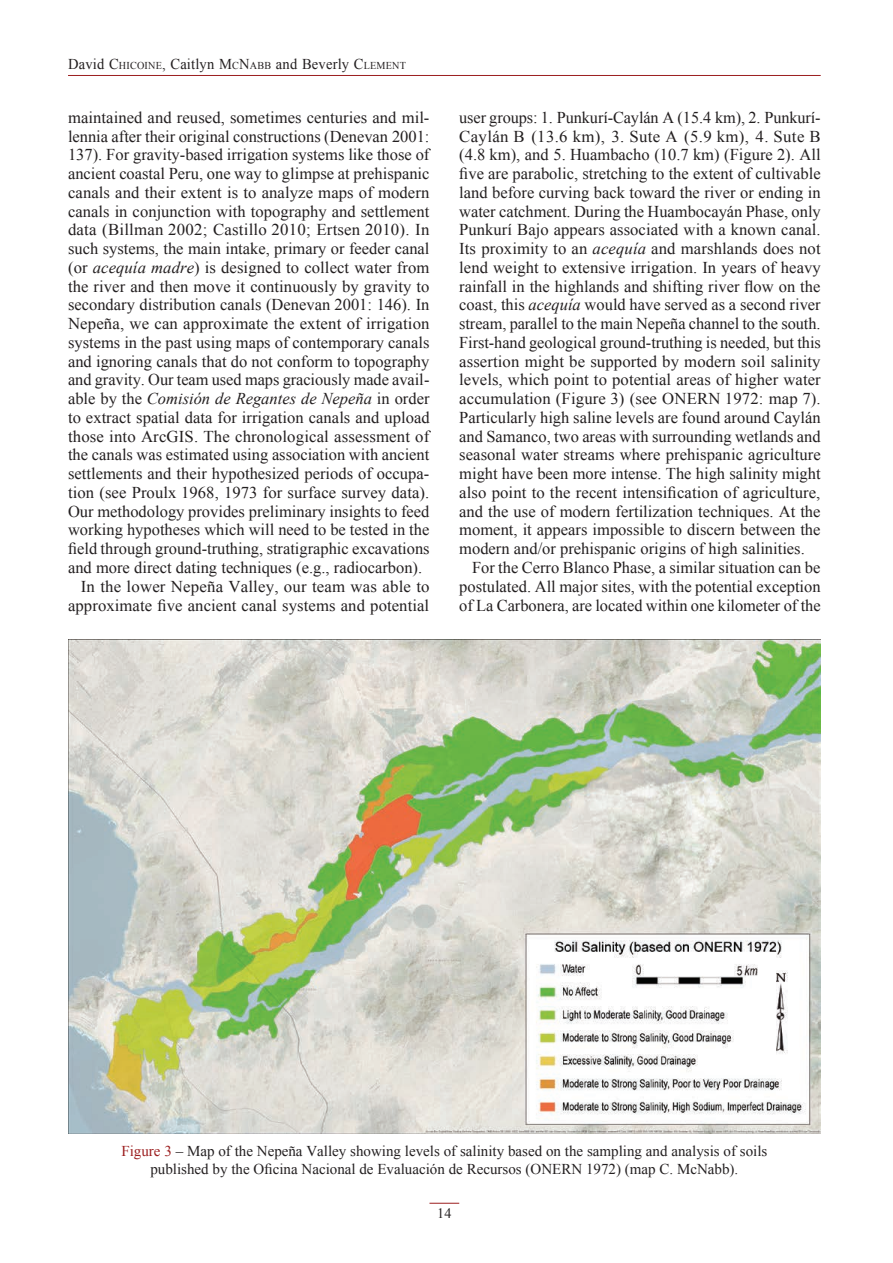
<style>
.page{position:relative;width:893px;height:1263px;background:#fff}
.page>*{position:absolute;margin:0;border:0;box-sizing:border-box;transform-origin:0 0}
.txt_Normal{font:16.5px/18.8px "Times New Roman";color:#231f20;text-align:justify}
.txt_Normal_sa{font:16.5px/18.8px "Times New Roman";color:#231f20;text-align:justify}
.titre_figure{font:15px/18px "Times New Roman";color:#231f20;text-align:center}
.t1{font:14.25px "Times New Roman";color:#231f20}
.s1{font-style:inherit}
.s2{font-size:10.5px}
.s3{font-style:italic}
.s4{color:#9c1e1f}
</style>
<div class="page">
<hr style="left:68px;top:75px;width:753px;height:1px;background:#9c1e1f">
<hr style="left:429px;top:1203px;width:30px;height:1px;background:#9c1e1f">
<img style="left:68px;top:640px;width:753px;height:493px">
<p class="titre_figure" style="left:68px;top:55px;width:339px">David <span class="s1">C</span><span class="s2">HICOINE</span>, Caitlyn <span class="s1">M</span><span class="s2">C</span><span class="s1">N</span><span class="s2">ABB</span> and Beverly <span class="s1">C</span><span class="s2">LEMENT</span></p>
<p class="txt_Normal_sa" style="left:68px;top:108px;width:363px">maintained and reused, sometimes centuries and mil&shy;lennia after their original constructions (Denevan 2001:<br>137). For gravity-based irrigation systems like those of ancient coastal Peru, one way to glimpse at prehispanic canals and their extent is to analyze maps of modern canals in conjunction with topography and settlement data (Billman 2002; Castillo 2010; Ertsen 2010). In such systems, the main intake, primary or feeder canal (or <span class="s3">acequía madre</span>) is designed to collect water from the river and then move it continuously by gravity to secondary distribution canals (Denevan 2001: 146). In Nepeña, we can approximate the extent of irrigation systems in the past using maps of contemporary canals and ignoring canals that do not conform to topography and gravity. Our team used maps graciously made avail&shy;able by the <span class="s3">Comisión de Regantes de Nepeña</span> in order to extract spatial data for irrigation canals and upload those into ArcGIS. The chronological assessment of the canals was estimated using association with ancient settlements and their hypothesized periods of occupa&shy;tion (see Proulx 1968, 1973 for surface survey data).<br>Our methodology provides preliminary insights to feed working hypotheses which will need to be tested in the field through ground-truthing, stratigraphic excavations and more direct dating techniques (e.g., radiocarbon).</p>
<p class="txt_Normal" style="left:68px;top:577px;width:363px;text-align:right">In the lower Nepeña Valley, our team was able to approximate five ancient canal systems and potential</p>
<p class="txt_Normal" style="left:459px;top:108px;width:363px">user groups: 1. Punkurí-Caylán A (15.4 km), 2. Punkurí-Caylán B (13.6 km), 3. Sute A (5.9 km), 4. Sute B (4.8 km), and 5. Huambacho (10.7 km) (Figure 2). All five are parabolic, stretching to the extent of cultivable land before curving back toward the river or ending in water catchment. During the Huambocayán Phase, only Punkurí Bajo appears associated with a known canal.<br>Its proximity to an <span class="s3">acequía</span> and marshlands does not lend weight to extensive irrigation. In years of heavy rainfall in the highlands and shifting river flow on the coast, this <span class="s3">acequía</span> would have served as a second river stream, parallel to the main Nepeña channel to the south.<br>First-hand geological ground-truthing is needed, but this assertion might be supported by modern soil salinity levels, which point to potential areas of higher water accumulation (Figure 3) (see ONERN 1972: map 7).<br>Particularly high saline levels are found around Caylán and Samanco, two areas with surrounding wetlands and seasonal water streams where prehispanic agriculture might have been more intense. The high salinity might also point to the recent intensification of agriculture, and the use of modern fertilization techniques. At the moment, it appears impossible to discern between the modern and/or prehispanic origins of high salinities.</p>
<p class="txt_Normal" style="left:459px;top:558px;width:363px;text-indent:13px">For the Cerro Blanco Phase, a similar situation can be postulated. All major sites, with the potential exception of La Carbonera, are located within one kilometer of the</p>
<p class="titre_figure" style="left:121px;top:1142px;width:647px"><span class="s4">Figure 3</span> – Map of the Nepeña Valley showing levels of salinity based on the sampling and analysis of soils published by the Oficina Nacional de Evaluación de Recursos (ONERN 1972) (map C. McNabb).</p>
<p class="t1" style="left:437px;top:1204px;width:16px">14</p>
</div>
